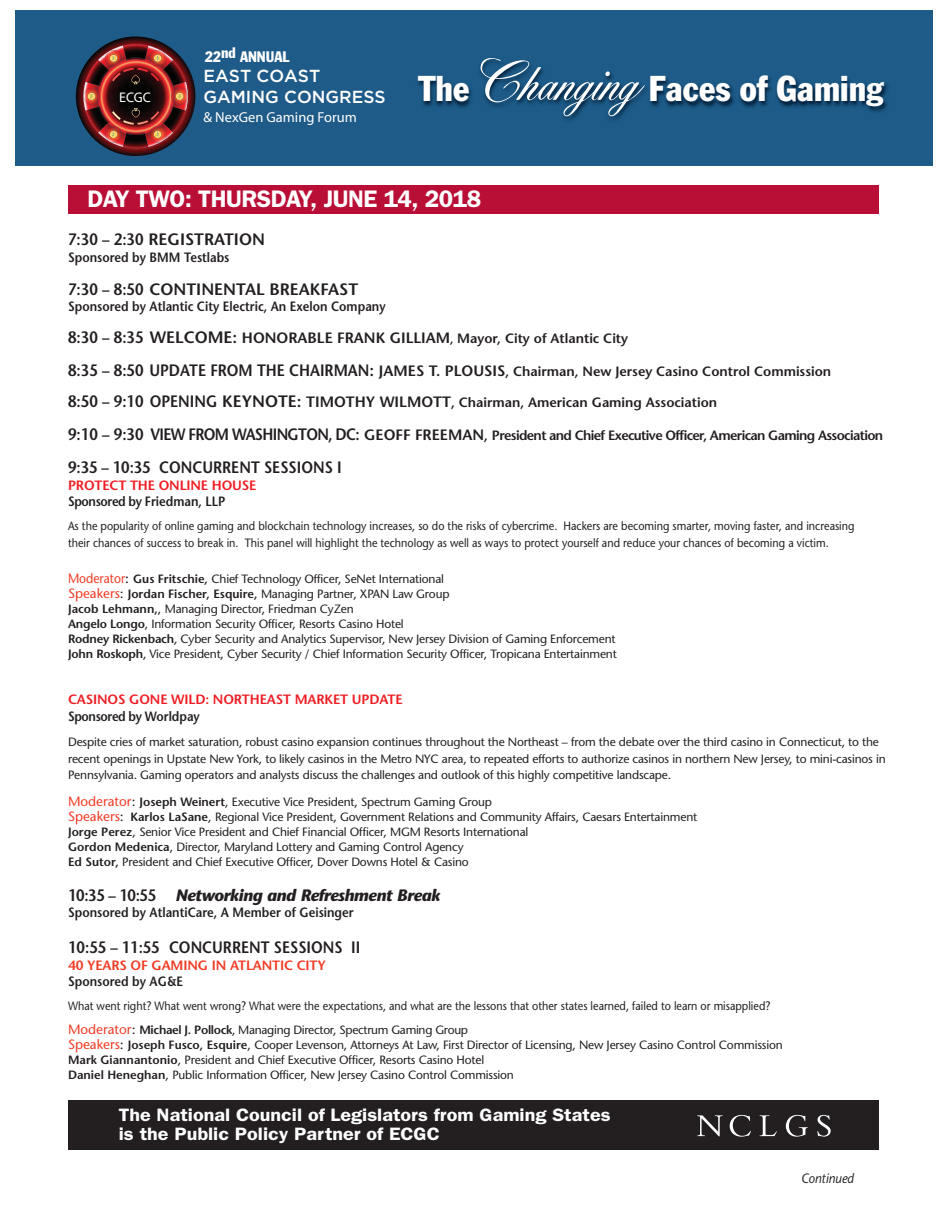
<style>
.page{position:relative;width:945px;height:1215px;background:#fff}
.page>*{position:absolute;margin:0;border:0;box-sizing:border-box;transform-origin:0 0}
.t1{font:35.25px "Franklin Gothic Condensed+RDCPQS";color:#fff}
.t2{font:600 24px "Franklin Gothic";letter-spacing:-.02em;color:#fff}
.t3{font:600 18px/19.5px "Franklin Gothic";color:#fff;scale:1.1 1}
.t4{font:500 17.4px/20.9px "Gotham";color:#fff}
.t5{font:600 16.5px "Stone Sans";color:#231f20;scale:.9 1}
.t6{font:italic 700 16.5px "Stone Sans";letter-spacing:-.025em;color:#231f20}
.t7{font:condensed 15px "Franklin Gothic";color:#fff}
.t8{font:14.4px "Gotham";color:#fff}
.t9{font:900 13.95px "Gotham";color:#fff}
.t10{font:600 13.5px "Stone Sans";color:#231f20}
.t11{font:600 13.5px "Stone Sans";color:#231f20;scale:.9 1}
.t12{font:600 13.5px "Stone Sans";letter-spacing:-.045em;color:#231f20}
.t13{font:600 13.5px "Stone Sans";letter-spacing:-.01em;color:#ee1d23}
.t14{font:600 13.5px "Stone Sans";letter-spacing:-.01em;color:#ef3c25}
.t15{font:600 13.5px "Stone Sans";letter-spacing:-.03em;color:#231f20;scale:.9 1}
.t16{font:italic 13.5px "Stone Sans";color:#231f20;scale:.9 1}
.t17{font:12px/15px "Stone Sans";letter-spacing:-.015em;color:#231f20}
.t18{font:12px/16.5px "Stone Sans";letter-spacing:-.015em;color:#231f20;scale:.9 1}
.s1{font-family:"Yonkers+UTDESN";font-size:60.9px}
.s2{font-size:16.5px}
.s3{font-size:15px}
.s4{font-size:12px}
.s5{font-size:13.5px;color:#ef3c25}
.s6{font-size:13.5px;color:#040503}
.s7{font-weight:600}
.s8{font-size:13.5px}
.s9{font-weight:600;font-style:normal}
</style>
<div class="page">
<div style="left:15px;top:10px;width:918px;height:155px;background:#1f5b88"></div>
<img style="left:76px;top:36px;width:119px;height:120px">
<img style="left:418px;top:59px;width:470px;height:61px">
<div style="left:68px;top:185px;width:811px;height:29px;background:#b90f36"></div>
<div style="left:69px;top:1100px;width:810px;height:50px;background:#231f20"></div>
<svg style="left:697px;top:1115px;width:26px;height:21px"></svg>
<svg style="left:730px;top:1115px;width:21px;height:22px"></svg>
<svg style="left:760px;top:1115px;width:17px;height:21px"></svg>
<svg style="left:786px;top:1115px;width:22px;height:22px"></svg>
<svg style="left:817px;top:1115px;width:14px;height:22px"></svg>
<p class="t9" style="left:119px;top:92px;width:33px">ECGC</p>
<p class="t7" style="left:205px;top:51px;width:86px">22nd ANNUAL</p>
<h3 class="t4" style="left:203px;top:65px;width:184px">EAST COAST<br>GAMING CONGRESS</h3>
<p class="t8" style="left:203px;top:111px;width:155px">&amp; NexGen Gaming Forum</p>
<h1 class="t1" style="left:418px;top:76px;width:466px">The <span class="s1">Changing</span> Faces of Gaming</h1>
<h2 class="t2" style="left:88px;top:185px;width:395px">DAY TWO: THURSDAY, JUNE 14, 2018</h2>
<h3 class="t5" style="left:68px;top:233px;width:220px">7:30 – 2:30 REGISTRATION</h3>
<p class="t11" style="left:68px;top:252px;width:181px">Sponsored by BMM Testlabs</p>
<h3 class="t5" style="left:68px;top:283px;width:324px">7:30 – 8:50 CONTINENTAL BREAKFAST</h3>
<p class="t11" style="left:68px;top:301px;width:354px">Sponsored by Atlantic City Electric, An Exelon Company</p>
<p class="t10" style="left:68px;top:333px;width:562px"><span class="s2">8:30 – 8:35 WELCOME:</span> <span class="s3">HONORABLE FRANK GILLIAM</span><span class="s4">,</span> Mayor, City of Atlantic City</p>
<p class="t10" style="left:68px;top:366px;width:765px"><span class="s2">8:35 – 8:50 UPDATE FROM THE CHAIRMAN:</span> <span class="s3">JAMES T. PLOUSIS</span>, Chairman, New Jersey Casino Control Commission</p>
<p class="t10" style="left:68px;top:397px;width:651px"><span class="s2">8:50 – 9:10 OPENING KEYNOTE:</span> <span class="s3">TIMOTHY WILMOTT</span>, Chairman, American Gaming Association</p>
<p class="t12" style="left:68px;top:430px;width:817px"><span class="s2">9:10 – 9:30 VIEW FROM WASHINGTON, DC:</span> <span class="s3">GEOFF FREEMAN</span>, President and Chief Executive Officer, American Gaming Association</p>
<h3 class="t5" style="left:68px;top:461px;width:306px">9:35 – 10:35 CONCURRENT SESSIONS I</h3>
<p class="t13" style="left:68px;top:480px;width:190px">PROTECT THE ONLINE HOUSE</p>
<p class="t11" style="left:68px;top:496px;width:176px">Sponsored by Friedman, LLP</p>
<p class="t18" style="left:68px;top:519px;width:875px">As the popularity of online gaming and blockchain technology increases, so do the risks of cybercrime. Hackers are becoming smarter, moving faster, and increasing their chances of success to break in. This panel will highlight the technology as well as ways to protect yourself and reduce your chances of becoming a victim.</p>
<p class="t17" style="left:68px;top:572px;width:550px"><span class="s5">Moderator</span><span class="s6">:</span> <span class="s7">Gus Fritschie,</span> Chief Technology Officer, SeNet International<br><span class="s5">Speakers</span><span class="s8">:</span> <span class="s7">Jordan Fischer, Esquire,</span> Managing Partner, XPAN Law Group<br><span class="s7">Jacob Lehmann,</span>, Managing Director, Friedman CyZen<br><span class="s7">Angelo Longo</span>, Information Security Officer, Resorts Casino Hotel<br><span class="s7">Rodney Rickenbach</span>, Cyber Security and Analytics Supervisor, New Jersey Division of Gaming Enforcement <span class="s7">John Roskoph</span>, Vice President, Cyber Security / Chief Information Security Officer, Tropicana Entertainment</p>
<p class="t13" style="left:68px;top:694px;width:336px">CASINOS GONE WILD: NORTHEAST MARKET UPDATE</p>
<p class="t15" style="left:68px;top:711px;width:148px">Sponsored by Worldpay</p>
<p class="t17" style="left:68px;top:735px;width:819px;line-height:16.5px">Despite cries of market saturation, robust casino expansion continues throughout the Northeast – from the debate over the third casino in Connecticut, to the recent openings in Upstate New York, to likely casinos in the Metro NYC area, to repeated efforts to authorize casinos in northern New Jersey, to mini-casinos in<br>Pennsylvania. Gaming operators and analysts discuss the challenges and outlook of this highly competitive landscape.</p>
<p class="t17" style="left:68px;top:796px;width:631px"><span class="s5">Moderator</span><span class="s8">:</span> <span class="s7">Joseph Weinert</span>, Executive Vice President, Spectrum Gaming Group<br><span class="s5">Speakers</span><span class="s8">:</span> <span class="s7">Karlos LaSane</span>, Regional Vice President, Government Relations and Community Affairs, Caesars Entertainment <span class="s7">Jorge Perez</span>, Senior Vice President and Chief Financial Officer, MGM Resorts International<br><span class="s7">Gordon Medenica</span>, Director, Maryland Lottery and Gaming Control Agency<br><span class="s7">Ed Sutor,</span> President and Chief Executive Officer, Dover Downs Hotel &amp; Casino</p>
<h3 class="t6" style="left:68px;top:889px;width:374px"><span class="s9">10:35 – 10:55</span> Networking and Refreshment Break</h3>
<p class="t11" style="left:68px;top:907px;width:319px">Sponsored by AtlantiCare, A Member of Geisinger</p>
<h3 class="t5" style="left:68px;top:941px;width:326px">10:55 – 11:55 CONCURRENT SESSIONS II</h3>
<p class="t14" style="left:68px;top:960px;width:259px">40 YEARS OF GAMING IN ATLANTIC CITY</p>
<p class="t11" style="left:68px;top:976px;width:129px">Sponsored by AG&amp;E</p>
<p class="t18" style="left:68px;top:995px;width:782px;line-height:24px">What went right? What went wrong? What were the expectations, and what are the lessons that other states learned, failed to learn or misapplied?<br><span class="s5">Moderator</span><span class="s8">:</span> <span class="s7">Michael J. Pollock</span>, Managing Director, Spectrum Gaming Group</p>
<p class="t17" style="left:68px;top:1039px;width:716px"><span class="s5">Speakers</span><span class="s8">:</span> <span class="s7">Joseph Fusco, Esquire</span>, Cooper Levenson, Attorneys At Law, First Director of Licensing, New Jersey Casino Control Commission<br><span class="s7">Mark Giannantonio</span>, President and Chief Executive Officer, Resorts Casino Hotel<br><span class="s7">Daniel Heneghan</span>, Public Information Officer, New Jersey Casino Control Commission</p>
<h3 class="t3" style="left:119px;top:1105px;width:449px">The National Council of Legislators from Gaming States is the Public Policy Partner of ECGC</h3>
<p class="t16" style="left:801px;top:1173px;width:60px">Continued</p>
</div>
